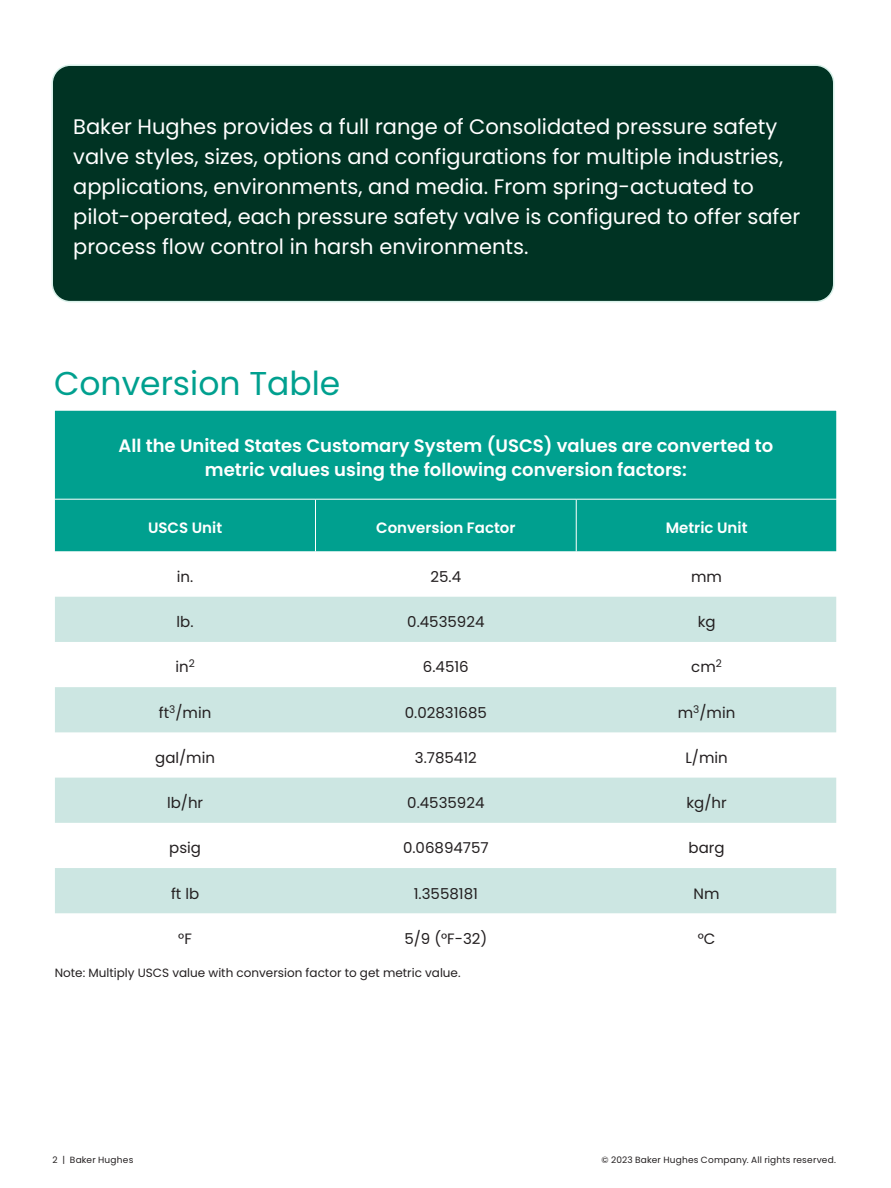
<style>
.page{position:relative;width:891px;height:1188px;background:#fff}
.page>*{position:absolute;margin:0;border:0;box-sizing:border-box;transform-origin:0 0}
.Header_copy{font:33px "Poppins";color:#00a08f}
.Headline_-_Level_1{font:21px/30px "Poppins";color:#fff}
.t1{font:600 18px/24px "Poppins";color:#fff;text-align:center}
.t2{font:15px "Poppins";color:#231f20}
.t3{font:600 15px "Poppins";color:#fff}
.t4{font:12px "Poppins";color:#231f20}
.t5{font:9px "Poppins";letter-spacing:.025em;color:#231f20}
</style>
<div class="page">
<div style="left:56px;top:412px;width:779px;height:140px;background:#00a08f"></div>
<svg style="left:56px;top:597px;width:779px;height:316px;fill:#cce6e2"></svg>
<hr style="left:55px;top:499px;width:260px;height:1px;background:#fff">
<hr style="left:315px;top:499px;width:261px;height:1px;background:#fff">
<hr style="left:315px;top:500px;width:1px;height:52px;background:#fff">
<hr style="left:576px;top:499px;width:261px;height:1px;background:#fff">
<hr style="left:576px;top:500px;width:1px;height:52px;background:#fff">
<div style="left:52px;top:65px;width:782px;height:237px;background:#003323;border-radius:18px"></div>
<div style="left:51px;top:64px;width:783px;height:238px;border:2px solid #d9f1ea;border-radius:18px"></div>
<p class="Headline_-_Level_1" style="left:73px;top:112px;width:729px">Baker Hughes provides a full range of Consolidated pressure safety valve styles, sizes, options and configurations for multiple industries, applications, environments, and media. From spring-actuated to pilot-operated, each pressure safety valve is configured to offer safer process flow control in harsh environments.</p>
<p class="Header_copy" style="left:54px;top:365px;width:288px">Conversion Table</p>
<p class="t1" style="left:119px;top:434px;width:656px">All the United States Customary System (USCS) values are converted to metric values using the following conversion factors:</p>
<p class="t3" style="left:148px;top:519px;width:76px">USCS Unit</p>
<p class="t3" style="left:376px;top:519px;width:141px">Conversion Factor</p>
<p class="t3" style="left:666px;top:519px;width:83px">Metric Unit</p>
<p class="t2" style="left:177px;top:568px;width:18px">in.</p>
<p class="t2" style="left:431px;top:568px;width:32px">25.4</p>
<p class="t2" style="left:691px;top:568px;width:32px">mm</p>
<p class="t2" style="left:177px;top:613px;width:18px">lb.</p>
<p class="t2" style="left:407px;top:613px;width:79px">0.4535924</p>
<p class="t2" style="left:698px;top:613px;width:19px">kg</p>
<p class="t2" style="left:175px;top:658px;width:21px">in<sup>2</sup></p>
<p class="t2" style="left:423px;top:658px;width:47px">6.4516</p>
<p class="t2" style="left:691px;top:658px;width:32px">cm<sup>2</sup></p>
<p class="t2" style="left:159px;top:704px;width:54px">ft<sup>3</sup>/min</p>
<p class="t2" style="left:405px;top:704px;width:84px">0.02831685</p>
<p class="t2" style="left:678px;top:704px;width:59px">m<sup>3</sup>/min</p>
<p class="t2" style="left:155px;top:749px;width:61px">gal/min</p>
<p class="t2" style="left:415px;top:749px;width:63px">3.785412</p>
<p class="t2" style="left:685px;top:749px;width:44px">L/min</p>
<p class="t2" style="left:167px;top:794px;width:38px">lb/hr</p>
<p class="t2" style="left:407px;top:794px;width:79px">0.4535924</p>
<p class="t2" style="left:687px;top:794px;width:42px">kg/hr</p>
<p class="t2" style="left:169px;top:839px;width:33px">psig</p>
<p class="t2" style="left:403px;top:839px;width:87px">0.06894757</p>
<p class="t2" style="left:689px;top:839px;width:38px">barg</p>
<p class="t2" style="left:171px;top:885px;width:30px">ft lb</p>
<p class="t2" style="left:414px;top:885px;width:66px">1.3558181</p>
<p class="t2" style="left:694px;top:885px;width:27px">Nm</p>
<p class="t2" style="left:178px;top:930px;width:15px">°F</p>
<p class="t2" style="left:404px;top:930px;width:85px">5/9 (°F-32)</p>
<p class="t2" style="left:698px;top:930px;width:19px">°C</p>
<p class="t4" style="left:55px;top:966px;width:407px">Note: Multiply USCS value with conversion factor to get metric value.</p>
<p class="t5" style="left:52px;top:1155px;width:82px">2 | Baker Hughes</p>
<p class="t5" style="left:602px;top:1155px;width:236px">© 2023 Baker Hughes Company. All rights reserved.</p>
</div>
